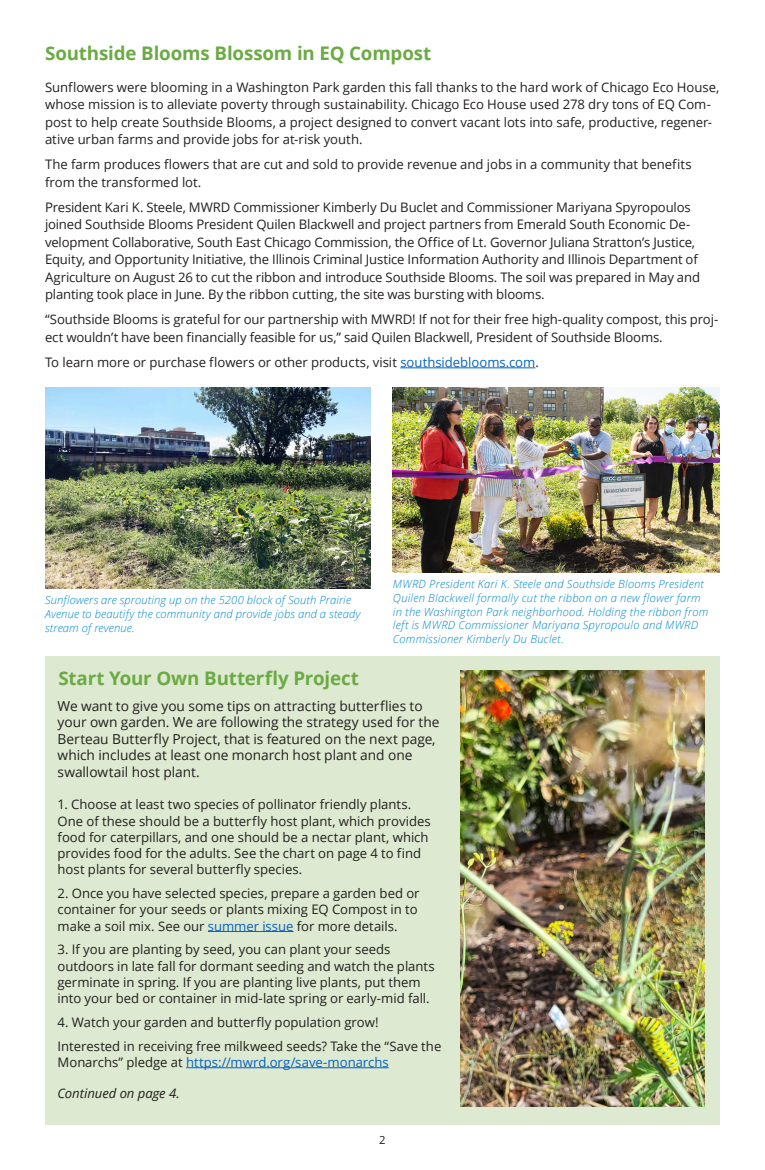
<style>
.page{position:relative;width:765px;height:1170px;background:#fff}
.page>*{position:absolute;margin:0;border:0;box-sizing:border-box;transform-origin:0 0}
.Text{font:700 18.75px "Open Sans";letter-spacing:-.005em;color:#6bab43}
.Text-2{font:13.75px/16.5px "Open Sans";letter-spacing:-.005em;color:#231f20}
.Text-3{font:13.12px/17.5px "Open Sans";letter-spacing:-.005em;color:#231f20}
.Text-4{font:italic 13.12px "Open Sans";letter-spacing:-.005em;color:#231f20}
.Text-5{font:italic 300 11.25px/13.8px "Open Sans";letter-spacing:.02em;color:#0089cf}
.Text-6{font:11.25px "Open Sans";color:#231f20}
.s1{color:#0563c1}
</style>
<div class="page">
<div style="left:45px;top:657px;width:675px;height:468px;background:#dee9d1"></div>
<hr style="left:400px;top:368px;width:135px;height:1px;background:#0563c1">
<img style="left:393px;top:387px;width:327px;height:185px">
<img style="left:45px;top:387px;width:325px;height:202px">
<hr style="left:208px;top:931px;width:85px;height:1px;background:#0563c1">
<hr style="left:186px;top:1067px;width:203px;height:1px;background:#0563c1">
<img style="left:460px;top:670px;width:244px;height:436px">
<p class="Text" style="left:45px;top:40px;width:388px">Southside Blooms Blossom in EQ Compost</p>
<p class="Text-3" style="left:45px;top:78px;width:676px">Sunflowers were blooming in a Washington Park garden this fall thanks to the hard work of Chicago Eco House, whose mission is to alleviate poverty through sustainability. Chicago Eco House used 278 dry tons of EQ Com&shy;post to help create Southside Blooms, a project designed to convert vacant lots into safe, productive, regener&shy;ative urban farms and provide jobs for at-risk youth.</p>
<p class="Text-3" style="left:45px;top:156px;width:648px">The farm produces flowers that are cut and sold to provide revenue and jobs in a community that benefits from the transformed lot.</p>
<p class="Text-3" style="left:45px;top:198px;width:657px">President Kari K. Steele, MWRD Commissioner Kimberly Du Buclet and Commissioner Mariyana Spyropoulos joined Southside Blooms President Quilen Blackwell and project partners from Emerald South Economic De&shy;velopment Collaborative, South East Chicago Commission, the Office of Lt. Governor Juliana Stratton’s Justice, Equity, and Opportunity Initiative, the Illinois Criminal Justice Information Authority and Illinois Department of Agriculture on August 26 to cut the ribbon and introduce Southside Blooms. The soil was prepared in May and planting took place in June. By the ribbon cutting, the site was bursting with blooms.</p>
<p class="Text-3" style="left:45px;top:311px;width:675px">“Southside Blooms is grateful for our partnership with MWRD! If not for their free high-quality compost, this proj&shy;ect wouldn’t have been financially feasible for us,” said Quilen Blackwell, President of Southside Blooms.</p>
<p class="Text-3" style="left:45px;top:353px;width:495px">To learn more or purchase flowers or other products, visit <span class="s1">southsideblooms.com</span>.</p>
<p class="Text-5" style="left:45px;top:593px;width:317px">Sunflowers are sprouting up on the 5200 block of South Prairie<br>Avenue to beautify the community and provide jobs and a steady stream of revenue.</p>
<p class="Text-5" style="left:393px;top:577px;width:317px">MWRD President Kari K. Steele and Southside Blooms President Quilen Blackwell formally cut the ribbon on a new flower farm in the Washington Park neighborhood. Holding the ribbon from left is MWRD Commissioner Mariyana Spyropoulo and MWRD Commissioner Kimberly Du Buclet.</p>
<p class="Text" style="left:58px;top:665px;width:302px">Start Your Own Butterfly Project</p>
<p class="Text-2" style="left:58px;top:697px;width:383px">We want to give you some tips on attracting butterflies to your own garden. We are following the strategy used for the Berteau Butterfly Project, that is featured on the next page, which includes at least one monarch host plant and one swallowtail host plant.</p>
<p class="Text-3" style="left:58px;top:796px;width:375px;line-height:16.2px">1. Choose at least two species of pollinator friendly plants.<br>One of these should be a butterfly host plant, which provides food for caterpillars, and one should be a nectar plant, which provides food for the adults. See the chart on page 4 to find host plants for several butterfly species.</p>
<p class="Text-3" style="left:58px;top:885px;width:364px;line-height:16.2px">2. Once you have selected species, prepare a garden bed or container for your seeds or plants mixing EQ Compost in to make a soil mix. See our <span class="s1">summer issue</span> for more details.</p>
<p class="Text-3" style="left:58px;top:941px;width:379px;line-height:16.2px">3. If you are planting by seed, you can plant your seeds outdoors in late fall for dormant seeding and watch the plants germinate in spring. If you are planting live plants, put them into your bed or container in mid-late spring or early-mid fall.</p>
<p class="Text-3" style="left:58px;top:1013px;width:322px">4. Watch your garden and butterfly population grow!</p>
<p class="Text-3" style="left:58px;top:1037px;width:385px;line-height:16.2px">Interested in receiving free milkweed seeds? Take the “Save the<br>Monarchs” pledge at <span class="s1">https://mwrd.org/save-monarchs</span></p>
<p class="Text-4" style="left:58px;top:1084px;width:124px">Continued on page 4.</p>
<p class="Text-6" style="left:379px;top:1132px;width:8px">2</p>
</div>
